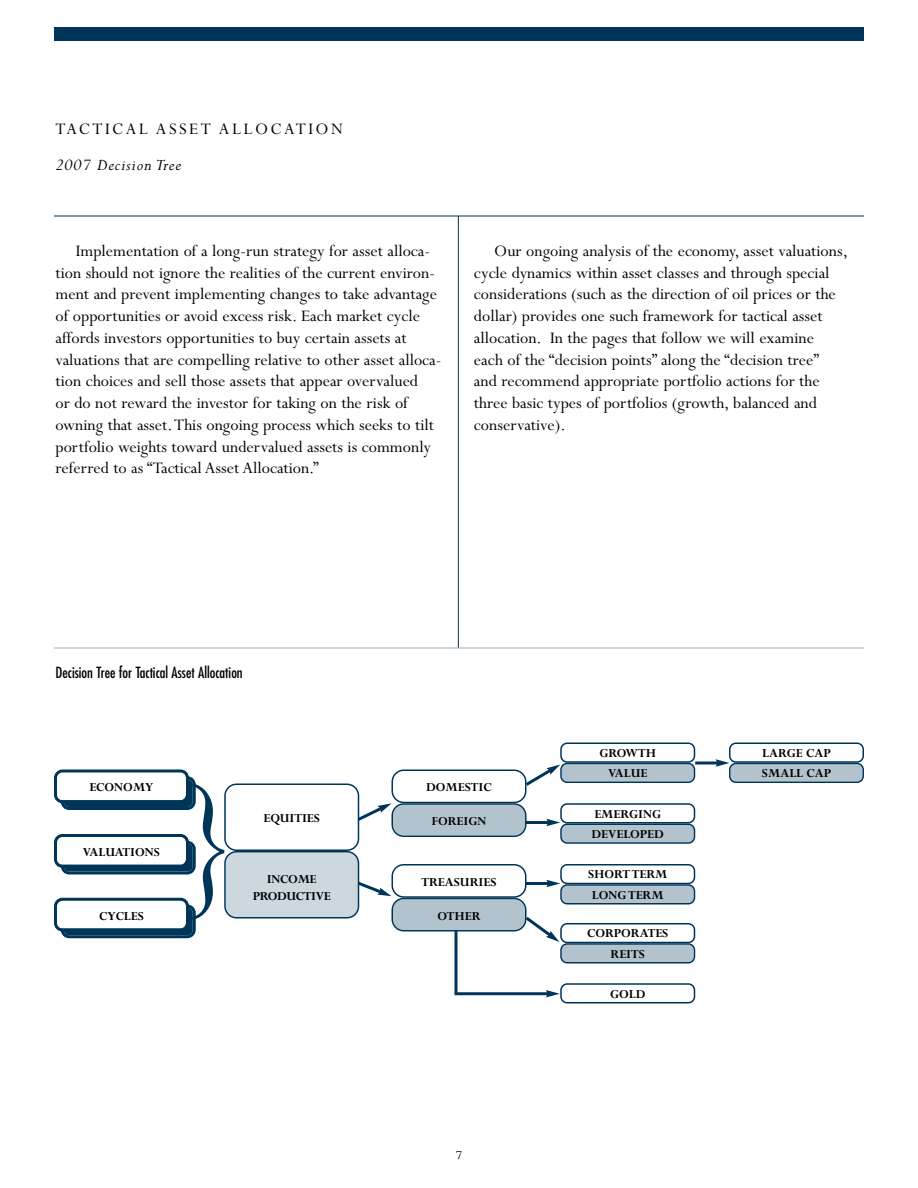
<style>
.page{position:relative;width:918px;height:1188px;background:#fff}
.page>*{position:absolute;margin:0;border:0;box-sizing:border-box;transform-origin:0 0}
.t1{font:150px "Perpetua";color:#00355a;scale:.8 1}
.t2{font:18px/21.8px "Perpetua";color:#000}
.t3{font:18px "Perpetua";letter-spacing:.135em;color:#000}
.t4{font:italic 18px "Perpetua";letter-spacing:.045em;color:#000}
.t5{font:condensed 15px "Futura";color:#000}
.t6{font:700 13.5px "Perpetua";color:#000}
.t7{font:700 13.5px/16.5px "Perpetua";letter-spacing:-.025em;color:#000;text-align:center}
.t8{font:13.5px "Perpetua";color:#000}
</style>
<div class="page">
<hr style="left:458px;top:216px;width:1px;height:432px;background:#00355a">
<div style="left:54px;top:27px;width:810px;height:14px;background:#00355a"></div>
<hr style="left:54px;top:216px;width:810px;height:1px;background:#00355a">
<svg style="left:54px;top:770px;width:142px;height:40px"></svg>
<svg style="left:54px;top:834px;width:142px;height:40px"></svg>
<svg style="left:54px;top:898px;width:142px;height:40px"></svg>
<hr style="left:454px;top:992px;width:95px;height:3px;background:#00355a">
<svg style="left:546px;top:983px;width:149px;height:21px"></svg>
<svg style="left:224px;top:742px;width:471px;height:221px"></svg>
<hr style="left:695px;top:762px;width:23px;height:3px;background:#00355a">
<svg style="left:716px;top:742px;width:148px;height:41px"></svg>
<hr style="left:455px;top:931px;width:3px;height:62px;background:#00355a">
<hr style="left:54px;top:648px;width:810px;height:1px;background:#99aebd">
<p class="t3" style="left:56px;top:122px;width:289px">TACTICAL ASSET ALLOCATION</p>
<p class="t4" style="left:56px;top:158px;width:127px">2007 Decision Tree</p>
<p class="t2" style="left:56px;top:241px;width:387px;text-indent:20px">Implementation of a long-run strategy for asset alloca&shy;tion should not ignore the realities of the current environ&shy;ment and prevent implementing changes to take advantage of opportunities or avoid excess risk. Each market cycle affords investors opportunities to buy certain assets at valuations that are compelling relative to other asset alloca&shy;tion choices and sell those assets that appear overvalued<br>or do not reward the investor for taking on the risk of owning that asset.This ongoing process which seeks to tilt portfolio weights toward undervalued assets is commonly referred to as “Tactical Asset Allocation.”</p>
<p class="t2" style="left:474px;top:241px;width:375px;text-indent:20px">Our ongoing analysis of the economy, asset valuations, cycle dynamics within asset classes and through special considerations (such as the direction of oil prices or the dollar) provides one such framework for tactical asset allocation. In the pages that follow we will examine<br>each of the “decision points” along the “decision tree”<br>and recommend appropriate portfolio actions for the three basic types of portfolios (growth, balanced and conservative).</p>
<p class="t5" style="left:56px;top:666px;width:189px">Decision Tree for Tactical Asset Allocation</p>
<p class="t6" style="left:599px;top:748px;width:58px">GROWTH</p>
<p class="t6" style="left:608px;top:768px;width:41px">VALUE</p>
<p class="t6" style="left:762px;top:748px;width:70px">LARGE CAP</p>
<p class="t6" style="left:762px;top:768px;width:71px">SMALL CAP</p>
<p class="t6" style="left:89px;top:783px;width:66px">ECONOMY</p>
<p class="t6" style="left:83px;top:847px;width:79px">VALUATIONS</p>
<p class="t6" style="left:99px;top:911px;width:46px">CYCLES</p>
<h1 class="t1" style="left:184px;top:781px;width:74px">}</h1>
<p class="t6" style="left:426px;top:783px;width:67px">DOMESTIC</p>
<p class="t6" style="left:263px;top:813px;width:58px">EQUITIES</p>
<p class="t6" style="left:432px;top:816px;width:56px">FOREIGN</p>
<p class="t7" style="left:253px;top:873px;width:79px">INCOME<br>PRODUCTIVE</p>
<p class="t6" style="left:421px;top:877px;width:77px">TREASURIES</p>
<p class="t6" style="left:437px;top:911px;width:45px">OTHER</p>
<p class="t8" style="left:456px;top:1150px;width:8px">7</p>
<p class="t6" style="left:594px;top:809px;width:68px">EMERGING</p>
<p class="t6" style="left:592px;top:829px;width:74px">DEVELOPED</p>
<p class="t6" style="left:588px;top:870px;width:81px">SHORTTERM</p>
<p class="t6" style="left:592px;top:890px;width:73px">LONGTERM</p>
<p class="t6" style="left:587px;top:929px;width:83px">CORPORATES</p>
<p class="t6" style="left:611px;top:949px;width:36px">REITS</p>
<p class="t6" style="left:610px;top:989px;width:37px">GOLD</p>
</div>
